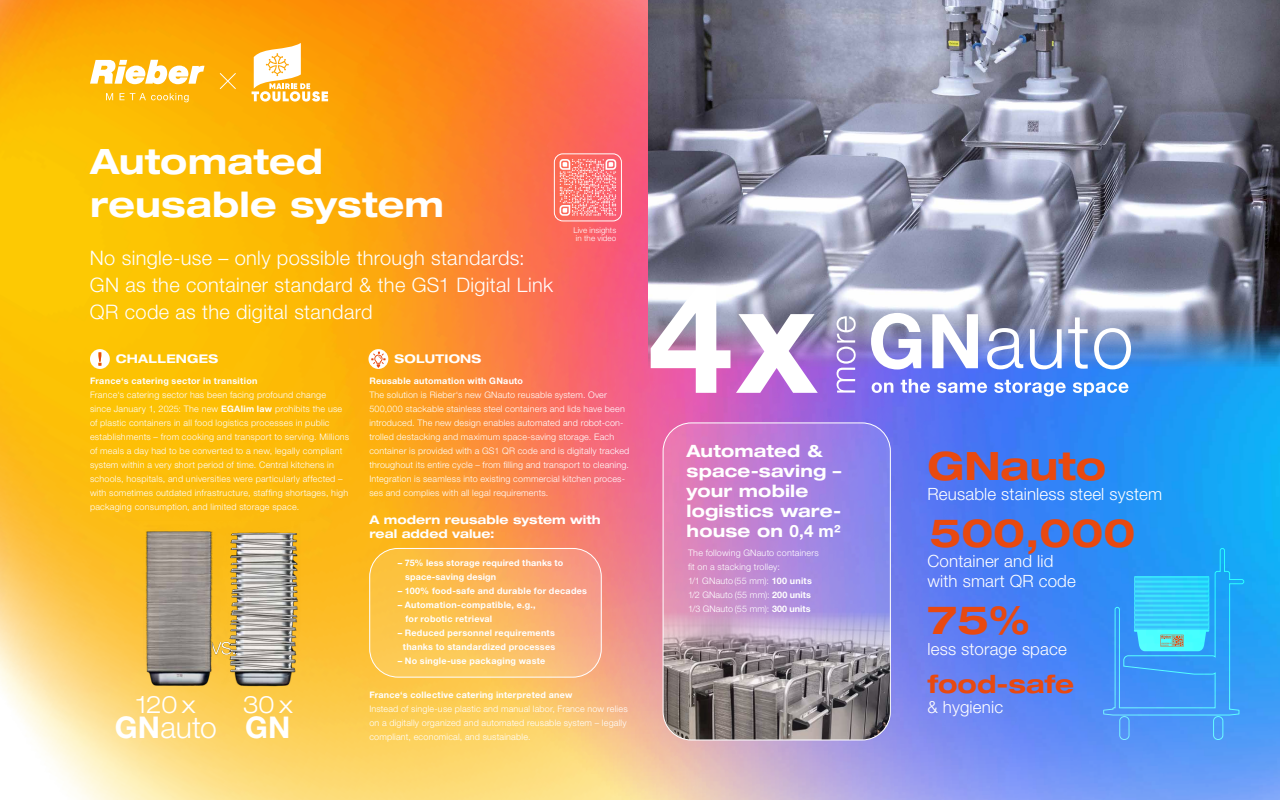
<style>
.page{position:relative;width:1280px;height:800px;background:#fff}
.page>*{position:absolute;margin:0;border:0;box-sizing:border-box;transform-origin:0 0}
.t1{font:700 expanded 39.1px "Helvetica Neue LT Std";color:#e84910}
.t2{font:700 expanded 35px/43px "Helvetica Neue LT Std";letter-spacing:.005em;color:#fff}
.t3{font:300 30px "Helvetica Neue LT Std";color:#fff}
.t4{font:700 30px "Helvetica Neue LT Std";color:#fff}
.t5{font:700 expanded 25px "Helvetica Neue LT Std";color:#e84910}
.t6{font:300 expanded 24px "Helvetica Neue LT Std";letter-spacing:-.015em;color:#fff}
.t7{font:300 20px/27px "Helvetica Neue LT Std";letter-spacing:.015em;color:#fff}
.t8{font:700 expanded 17px/20px "Helvetica Neue LT Std";letter-spacing:.01em;color:#fff}
.t9{font:300 16.9px/20.3px "Helvetica Neue LT Std";letter-spacing:.01em;color:#fff}
.t10{font:700 expanded 12px/14px "Helvetica Neue LT Std";letter-spacing:.005em;color:#fff}
.t11{font:300 9px/14px "Helvetica Neue LT Std";letter-spacing:.02em;color:#fff}
.t12{font:700 9px/14px "Helvetica Neue LT Std";letter-spacing:.03em;color:#fff}
.t13{font:300 8px/8px "Helvetica Neue LT Std";letter-spacing:.01em;color:#fff;text-align:center}
.s1{font-weight:700}
.s2{font-stretch:normal}
</style>
<div class="page">
<img style="left:0;top:0;width:273px;height:800px">
<img style="left:273px;top:0;width:1007px;height:800px">
<svg style="left:369px;top:548px;width:233px;height:129px;background:#fbba62"></svg>
<svg style="left:90px;top:60px;width:115px;height:24px"></svg>
<svg style="left:106px;top:93px;width:7px;height:7px"></svg>
<svg style="left:120px;top:93px;width:69px;height:9px"></svg>
<svg style="left:219px;top:72px;width:18px;height:18px"></svg>
<svg style="left:252px;top:43px;width:76px;height:59px"></svg>
<svg style="left:369px;top:349px;width:19px;height:20px"></svg>
<svg style="left:371px;top:352px;width:15px;height:16px"></svg>
<img style="left:128px;top:521px;width:187px;height:174px">
<svg style="left:90px;top:349px;width:20px;height:20px"></svg>
<img style="left:649px;top:0;width:631px;height:390px">
<svg style="left:663px;top:422px;width:228px;height:318px;background:#b583d6"></svg>
<img style="left:663px;top:612px;width:227px;height:128px">
<div style="left:663px;top:422px;width:228px;height:318px;border:1px solid #fff;border-radius:28px"></div>
<svg style="left:872px;top:379px;width:257px;height:17px"></svg>
<svg style="left:651px;top:286px;width:167px;height:107px"></svg>
<img style="left:871px;top:313px;width:260px;height:57px">
<svg style="left:837px;top:316px;width:19px;height:77px"></svg>
<div style="left:554px;top:153px;width:68px;height:68px;border:1px solid #fff;border-radius:9px"></div>
<svg style="left:560px;top:159px;width:56px;height:57px;background:#fb8e8d"></svg>
<div style="left:1213px;top:716px;width:10px;height:24px;border:1px solid #fff;border-radius:4px"></div>
<div style="left:1119px;top:716px;width:10px;height:24px;border:1px solid #fff;border-radius:4px"></div>
<svg style="left:1103px;top:548px;width:141px;height:168px;background:#34a9f7"></svg>
<h2 class="t2" style="left:90px;top:139px;width:355px">Automated reusable system</h2>
<h3 class="t7" style="left:90px;top:244px;width:465px">No single-use – only possible through standards:<br>GN as the container standard &amp; the GS1 Digital Link<br>QR code as the digital standard</h3>
<p class="t13" style="left:573px;top:226px;width:44px">Live insights in the video</p>
<h3 class="t10" style="left:116px;top:352px;width:104px">CHALLENGES</h3>
<h3 class="t10" style="left:394px;top:352px;width:88px">SOLUTIONS</h3>
<p class="t12" style="left:369px;top:373px;width:155px">Reusable automation with GNauto</p>
<p class="t11" style="left:369px;top:387px;width:262px">The solution is Rieber‘s new GNauto reusable system. Over 500,000 stackable stainless steel containers and lids have been introduced. The new design enables automated and robot-con&shy;trolled destacking and maximum space-saving storage. Each container is provided with a GS1 QR code and is digitally tracked throughout its entire cycle – from filling and transport to cleaning.<br>Integration is seamless into existing commercial kitchen proces&shy;ses and complies with all legal requirements.</p>
<h3 class="t10" style="left:369px;top:512px;width:233px">A modern reusable system with real added value:</h3>
<p class="t12" style="left:405px;top:555px;width:160px;text-indent:-8px">– 75% less storage required thanks to space-saving design</p>
<p class="t12" style="left:398px;top:583px;width:191px">– 100% food-safe and durable for decades</p>
<p class="t12" style="left:405px;top:597px;width:132px;text-indent:-8px">– Automation-compatible, e.g., for robotic retrieval</p>
<p class="t12" style="left:398px;top:625px;width:159px;text-align:center">– Reduced personnel requirements thanks to standardized processes</p>
<p class="t12" style="left:398px;top:653px;width:149px">– No single-use packaging waste</p>
<p class="t12" style="left:369px;top:687px;width:205px">France‘s collective catering interpreted anew</p>
<p class="t11" style="left:369px;top:701px;width:260px;text-align:justify">Instead of single-use plastic and manual labor, France now relies on a digitally organized and automated reusable system – legally compliant, economical, and sustainable.</p>
<p class="t12" style="left:90px;top:373px;width:169px">France‘s catering sector in transition</p>
<p class="t11" style="left:90px;top:387px;width:261px">France‘s catering sector has been facing profound change since January 1, 2025: The new <span class="s1">EGAlim law</span> prohibits the use of plastic containers in all food logistics processes in public establishments – from cooking and transport to serving. Millions of meals a day had to be converted to a new, legally compliant system within a very short period of time. Central kitchens in schools, hospitals, and universities were particularly affected – with sometimes outdated infrastructure, staffing shortages, high packaging consumption, and limited storage space.</p>
<h3 class="t6" style="left:136px;top:690px;width:61px">120 x</h3>
<h3 class="t3" style="left:115px;top:709px;width:104px"><span class="s1">GN</span>auto</h3>
<h3 class="t6" style="left:243px;top:690px;width:52px">30x</h3>
<h3 class="t4" style="left:245px;top:709px;width:47px">GN</h3>
<h3 class="t8" style="left:687px;top:441px;width:156px">Automated &amp; space-saving – your mobile logistics ware&shy;house on <span class="s2">0,4 m²</span></h3>
<p class="t11" style="left:688px;top:546px;width:132px">The following GNauto containers fit on a stacking trolley:<br>1/1 GNauto (55 mm): <span class="s1">100 units<br></span>1/2 GNauto (55 mm): <span class="s1">200 units<br></span>1/3 GNauto (55 mm): <span class="s1">300 units</span></p>
<h1 class="t1" style="left:927px;top:441px;width:180px">GNauto</h1>
<h3 class="t9" style="left:927px;top:483px;width:236px">Reusable stainless steel system</h3>
<h1 class="t1" style="left:929px;top:508px;width:207px">500,000</h1>
<h3 class="t9" style="left:927px;top:551px;width:150px">Container and lid with smart QR code</h3>
<h1 class="t1" style="left:927px;top:596px;width:104px">75%</h1>
<h3 class="t9" style="left:927px;top:638px;width:141px">less storage space</h3>
<h3 class="t5" style="left:927px;top:668px;width:148px">food-safe</h3>
<h3 class="t9" style="left:927px;top:696px;width:77px">&amp; hygienic</h3>
</div>
